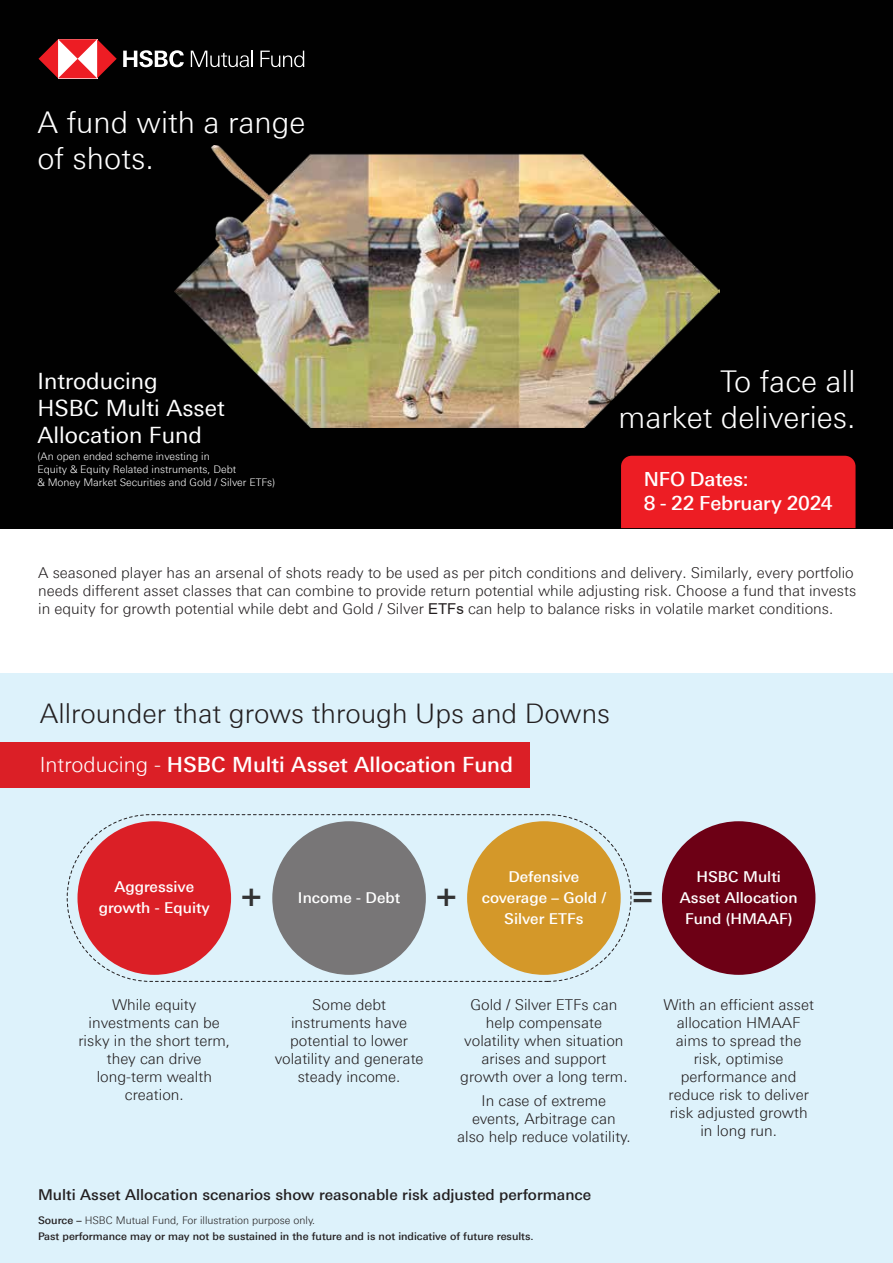
<style>
.page{position:relative;width:893px;height:1263px;background:#fff}
.page>*{position:absolute;margin:0;border:0;box-sizing:border-box;transform-origin:0 0}
.t1{font:500 34.65px "Univers Nextfor HSBCW01";color:#333}
.t2{font:300 30px/36px "Univers Nextfor HSBCW01";color:#fff}
.t3{font:300 27px "Univers Nextfor HSBCW01";color:#231f20}
.t4{font:22.5px/27px "Univers Nextfor HSBCW01";color:#fff}
.t5{font:500 21px "Univers Nextfor HSBCW01";color:#fff}
.t6{font:500 19.5px/23.4px "Univers Nextfor HSBCW01";letter-spacing:-.005em;color:#fff}
.t7{font:300 15px/18px "Univers Nextfor HSBCW01";color:#231f20;text-align:center}
.t8{font:500 15px/21px "Univers Nextfor HSBCW01";color:#fff;text-align:center}
.t9{font:500 15px "Univers Nextfor HSBCW01";color:#231f20}
.t10{font:500 10.5px/15.6px "Univers Nextfor HSBCW01";color:#231f20}
.t11{font:300 10.5px/12.6px "Univers Nextfor HSBCW01";color:#fff}
.s1{font-family:"Arial";font-weight:400}
.s2{font-weight:300}
</style>
<div class="page">
<div style="left:0;top:674px;width:893px;height:589px;background:#ddf2fb"></div>
<div style="left:1px;top:0;width:892px;height:528px;background:#010101"></div>
<div style="left:621px;top:456px;width:234px;height:72px;background:#ed1d24"></div>
<svg style="left:39px;top:39px;width:78px;height:39px"></svg>
<svg style="left:123px;top:50px;width:61px;height:17px"></svg>
<svg style="left:191px;top:51px;width:62px;height:16px"></svg>
<svg style="left:260px;top:51px;width:44px;height:16px"></svg>
<img style="left:175px;top:145px;width:544px;height:283px">
<div style="left:77px;top:821px;width:154px;height:154px;background:#db1f26;border-radius:50%"></div>
<div style="left:272px;top:821px;width:154px;height:154px;background:#787677;border-radius:50%"></div>
<div style="left:467px;top:821px;width:154px;height:154px;background:#d49829;border-radius:50%"></div>
<div style="left:662px;top:821px;width:153px;height:154px;background:#6d0015;border-radius:50%"></div>
<div style="left:0;top:742px;width:530px;height:45px;background:#db1f26"></div>
<h2 class="t2" style="left:38px;top:105px;width:269px">A fund with a range of shots.</h2>
<h3 class="t4" style="left:38px;top:368px;width:189px">Introducing<br>HSBC Multi Asset<br>Allocation Fund</h3>
<p class="t11" style="left:38px;top:450px;width:239px">(An open ended scheme investing in<br>Equity &amp; Equity Related instruments, Debt<br>&amp; Money Market Securities and Gold / Silver ETFs)</p>
<h2 class="t2" style="left:618px;top:363px;width:238px;text-align:right">To face all<br>market deliveries.</h2>
<h3 class="t6" style="left:644px;top:468px;width:190px">NFO Dates:<br>8 - 22 February 2024</h3>
<p class="t7" style="left:38px;top:563px;width:819px;text-align:left">A seasoned player has an arsenal of shots ready to be used as per pitch conditions and delivery. Similarly, every portfolio needs different asset classes that can combine to provide return potential while adjusting risk. Choose a fund that invests in equity for growth potential while debt and Gold / Silver <span class="s1">ETFs</span> can help to balance risks in volatile market conditions.</p>
<h3 class="t3" style="left:40px;top:698px;width:572px">Allrounder that grows through Ups and Downs</h3>
<h3 class="t5" style="left:40px;top:752px;width:475px"><span class="s2">Introducing -</span> HSBC Multi Asset Allocation Fund</h3>
<p class="t8" style="left:482px;top:866px;width:126px">Defensive coverage – Gold /<br>Silver ETFs</p>
<p class="t8" style="left:680px;top:866px;width:119px">HSBC Multi<br>Asset Allocation<br>Fund (HMAAF)</p>
<p class="t8" style="left:99px;top:876px;width:113px">Aggressive growth - Equity</p>
<h1 class="t1" style="left:240px;top:873px;width:25px">+</h1>
<p class="t8" style="left:298px;top:887px;width:104px">Income - Debt</p>
<h1 class="t1" style="left:435px;top:873px;width:25px">+</h1>
<h1 class="t1" style="left:631px;top:873px;width:25px">=</h1>
<p class="t7" style="left:78px;top:995px;width:153px">While equity investments can be risky in the short term, they can drive long-term wealth creation.</p>
<p class="t7" style="left:275px;top:995px;width:150px">Some debt instruments have potential to lower volatility and generate steady income.</p>
<p class="t7" style="left:460px;top:995px;width:169px">Gold / Silver ETFs can help compensate volatility when situation arises and support growth over a long term.</p>
<p class="t7" style="left:457px;top:1091px;width:175px">In case of extreme events, Arbitrage can also help reduce volatility.</p>
<p class="t9" style="left:38px;top:1186px;width:555px">Multi Asset Allocation scenarios show reasonable risk adjusted performance</p>
<p class="t10" style="left:38px;top:1212px;width:497px">Source – <span class="s2">HSBC Mutual Fund, For illustration purpose only.<br></span>Past performance may or may not be sustained in the future and is not indicative of future results.</p>
<p class="t7" style="left:663px;top:995px;width:152px">With an efficient asset allocation HMAAF aims to spread the risk, optimise performance and reduce risk to deliver risk adjusted growth in long run.</p>
</div>
